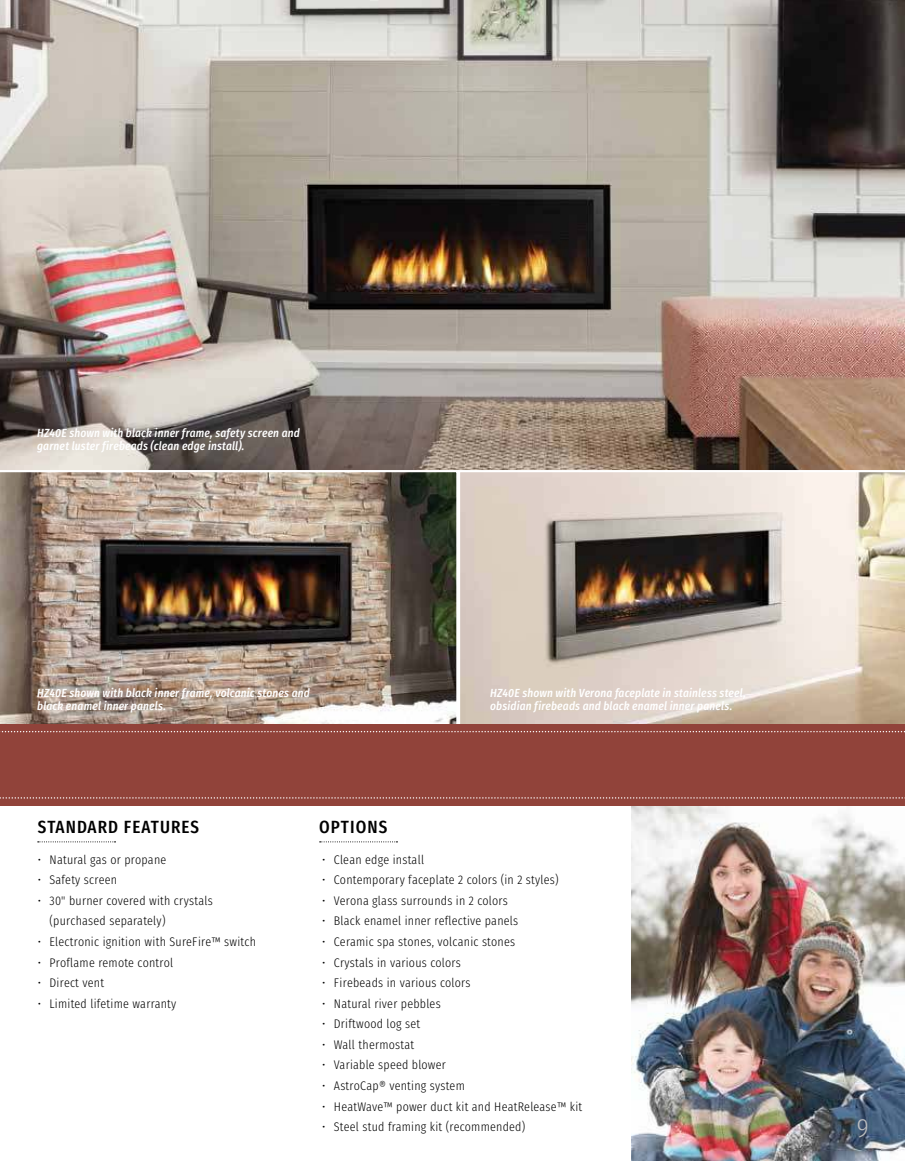
<style>
.page{position:relative;width:905px;height:1161px;background:#fff}
.page>*{position:absolute;margin:0;border:0;box-sizing:border-box;transform-origin:0 0}
.t1{font:300 26.4px "Fira Sans Condensed";color:#bcbec0}
.t2{font:500 17.7px "Fira Sans Condensed";letter-spacing:.06em;color:#000}
.t3{font:300 12.45px/20.5px "Fira Sans Condensed";letter-spacing:.02em;color:#000}
.t4{font:italic 500 11.7px/13.2px "Fira Sans Condensed";letter-spacing:.015em;color:#fff}
</style>
<div class="page">
<img style="left:0;top:0;width:904px;height:470px">
<svg style="left:460px;top:472px;width:444px;height:252px;background:#c2b6aa"></svg>
<img style="left:0;top:472px;width:457px;height:252px">
<img style="left:631px;top:805px;width:273px;height:356px">
<div style="left:0;top:724px;width:904px;height:81px;background:#91433a"></div>
<svg style="left:0;top:797px;width:905px;height:2px"></svg>
<svg style="left:0;top:731px;width:905px;height:1px"></svg>
<svg style="left:38px;top:841px;width:77px;height:1px"></svg>
<svg style="left:320px;top:841px;width:77px;height:1px"></svg>
<p class="t4" style="left:37px;top:426px;width:264px">HZ40E shown with black inner frame, safety screen and garnet luster firebeads (clean edge install).</p>
<p class="t4" style="left:37px;top:687px;width:274px">HZ40E shown with black inner frame, volcanic stones and black enamel inner panels.</p>
<h2 class="t2" style="left:38px;top:815px;width:163px">STANDARD FEATURES</h2>
<h2 class="t2" style="left:319px;top:815px;width:70px">OPTIONS</h2>
<p class="t4" style="left:490px;top:687px;width:257px">HZ40E shown with Verona faceplate in stainless steel, obsidian firebeads and black enamel inner panels.</p>
<p class="t3" style="left:38px;top:849px;width:130px">• Natural gas or propane</p>
<p class="t3" style="left:38px;top:870px;width:81px">• Safety screen</p>
<p class="t3" style="left:50px;top:890px;width:165px;text-indent:-12px">• 30" burner covered with crystals (purchased separately)</p>
<p class="t3" style="left:38px;top:931px;width:220px">• Electronic ignition with SureFire™ switch</p>
<p class="t3" style="left:38px;top:952px;width:137px">• Proflame remote control</p>
<p class="t3" style="left:38px;top:973px;width:68px">• Direct vent</p>
<p class="t3" style="left:38px;top:993px;width:140px">• Limited lifetime warranty</p>
<p class="t3" style="left:322px;top:849px;width:103px">• Clean edge install</p>
<p class="t3" style="left:322px;top:870px;width:238px">• Contemporary faceplate 2 colors (in 2 styles)</p>
<p class="t3" style="left:322px;top:890px;width:187px">• Verona glass surrounds in 2 colors</p>
<p class="t3" style="left:322px;top:911px;width:198px">• Black enamel inner reflective panels</p>
<p class="t3" style="left:322px;top:931px;width:195px">• Ceramic spa stones, volcanic stones</p>
<p class="t3" style="left:322px;top:952px;width:140px">• Crystals in various colors</p>
<p class="t3" style="left:322px;top:973px;width:150px">• Firebeads in various colors</p>
<p class="t3" style="left:322px;top:993px;width:120px">• Natural river pebbles</p>
<p class="t3" style="left:322px;top:1014px;width:100px">• Driftwood log set</p>
<p class="t3" style="left:322px;top:1034px;width:94px">• Wall thermostat</p>
<p class="t3" style="left:322px;top:1055px;width:125px">• Variable speed blower</p>
<p class="t3" style="left:322px;top:1075px;width:144px">• AstroCap® venting system</p>
<p class="t3" style="left:322px;top:1096px;width:261px">• HeatWave™ power duct kit and HeatRelease™ kit</p>
<p class="t3" style="left:322px;top:1117px;width:205px">• Steel stud framing kit (recommended)</p>
<h1 class="t1" style="left:856px;top:1109px;width:13px">9</h1>
</div>
